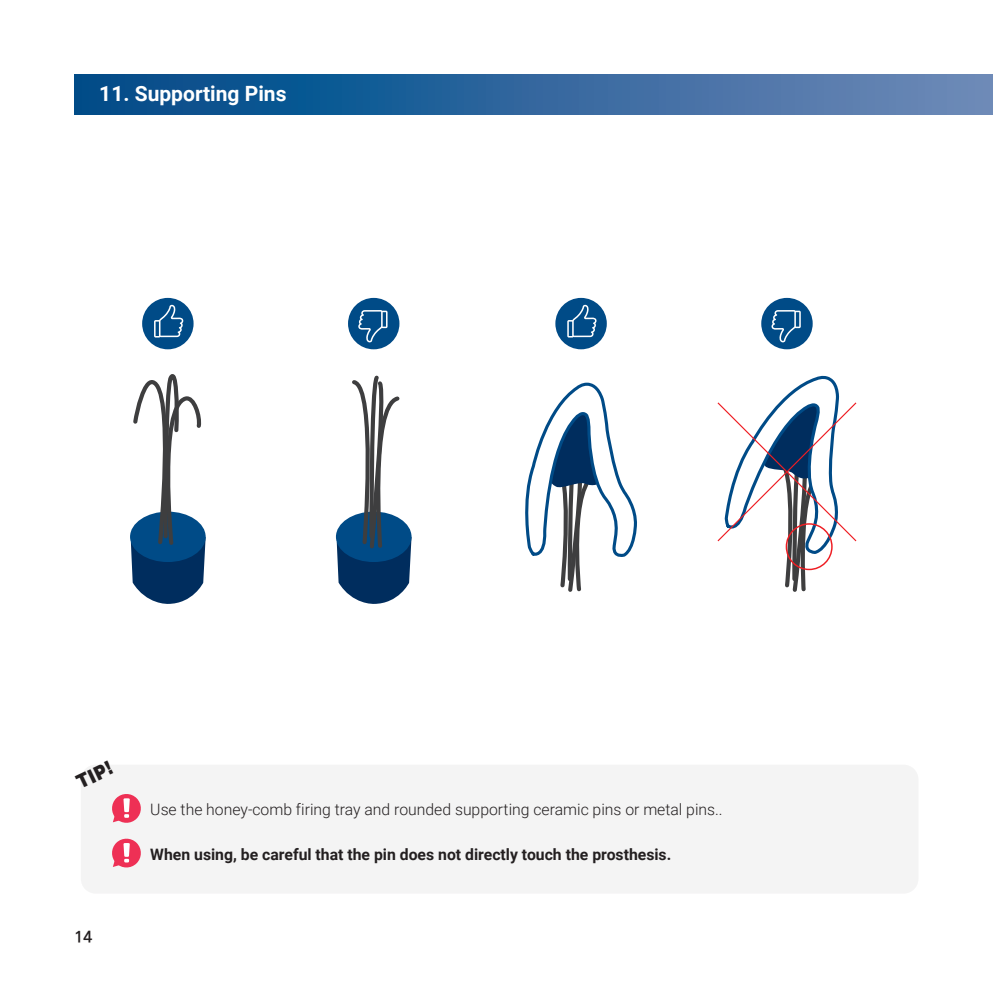
<style>
.page{position:relative;width:993px;height:993px;background:#fff}
.page>*{position:absolute;margin:0;border:0;box-sizing:border-box;transform-origin:0 0}
.t1{font:700 21px "Roboto";color:#fff}
.t2{font:900 19.25px "Arial";color:#231f20;scale:.9 1}
.t3{font:300 15.75px "Roboto";color:#231f20}
.t4{font:700 15.75px "Roboto";color:#231f20}
.t5{font:700 15.75px "Ko Pub Dotum";color:#231f20}
</style>
<div class="page">
<div style="left:74px;top:74px;width:918px;height:40px;background:linear-gradient(to right,#004887,#6e89b7)"></div>
<div style="left:81px;top:764px;width:837px;height:129px;background:#f4f4f4;border-radius:15px"></div>
<svg style="left:112px;top:794px;width:29px;height:29px"></svg>
<svg style="left:112px;top:838px;width:29px;height:30px"></svg>
<div style="left:761px;top:298px;width:51px;height:51px;background:#004b87;border-radius:50%"></div>
<svg style="left:771px;top:310px;width:29px;height:32px"></svg>
<div style="left:142px;top:298px;width:51px;height:51px;background:#004b87;border-radius:50%"></div>
<svg style="left:154px;top:304px;width:29px;height:33px"></svg>
<div style="left:348px;top:298px;width:51px;height:51px;background:#004b87;border-radius:50%"></div>
<svg style="left:358px;top:310px;width:29px;height:32px"></svg>
<svg style="left:130px;top:374px;width:75px;height:230px"></svg>
<svg style="left:336px;top:375px;width:75px;height:229px"></svg>
<svg style="left:525px;top:298px;width:111px;height:294px"></svg>
<svg style="left:717px;top:375px;width:140px;height:217px"></svg>
<h1 class="t1" style="left:99px;top:78px;width:189px">11. Supporting Pins</h1>
<p class="t2" style="left:71px;top:770px;width:43px;rotate:-26deg">TIP!</p>
<p class="t5" style="left:74px;top:929px;width:19px">14</p>
<p class="t3" style="left:150px;top:798px;width:573px">Use the honey-comb firing tray and rounded supporting ceramic pins or metal pins..</p>
<p class="t4" style="left:150px;top:842px;width:522px">When using, be careful that the pin does not directly touch the prosthesis.</p>
</div>
